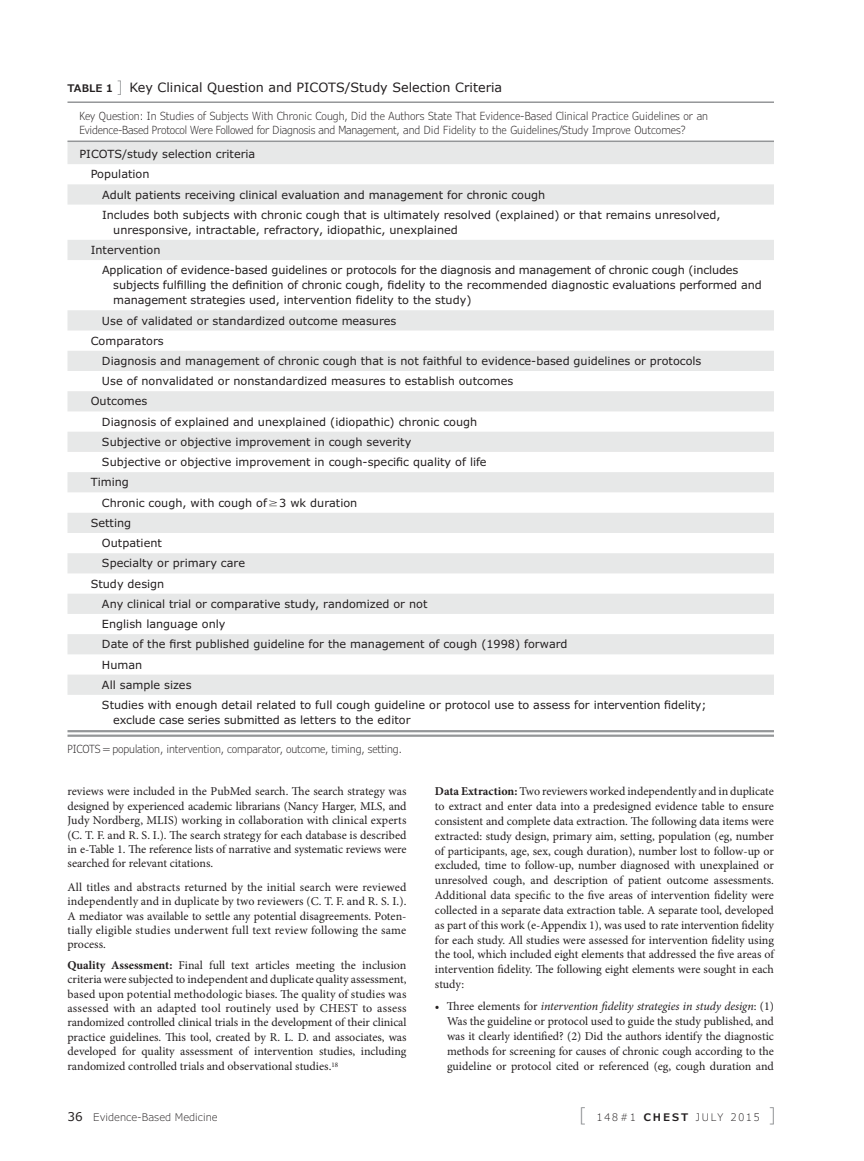
<style>
.page{position:relative;width:864px;height:1161px;background:#fff}
.page>*{position:absolute;margin:0;border:0;box-sizing:border-box;transform-origin:0 0}
.t1{font:12.75px "Verdana";color:#231f20}
.t2{font:12px/14.9px "Minion Pro";color:#231f20;text-align:justify}
.t3{font:11.25px/20.2px "Verdana Pro";color:#231f20}
.t4{font:300 condensed 11.25px/14.2px "Verdana Pro";color:#231f20}
.t5{font:300 10.5px "Verdana Pro";color:#231f20}
.t6{font:300 10.5px "Verdana Pro";letter-spacing:.18em;color:#231f20}
.s1{font-family:"Verdana Pro";font-weight:600;font-size:10.5px}
.s2{font-family:"Verdana Pro";font-weight:300;font-size:15px;color:#808285}
.s3{font-family:"Mathematical Pi One"}
.s4{font-family:"Universal Greekwith Math Pi";font-weight:400;font-stretch:normal}
.s5{font-weight:700}
.s6{font-style:italic}
.s7{font-family:"Verdana";font-weight:400;font-size:12px}
.s8{font-size:18px;color:#808285}
.s9{font-weight:600}
</style>
<div class="page">
<svg style="left:68px;top:142px;width:706px;height:553px"></svg>
<svg style="left:68px;top:732px;width:706px;height:3px"></svg>
<hr style="left:68px;top:101px;width:706px;height:2px;background:#949698">
<hr style="left:68px;top:141px;width:706px;height:1px;background:#949698">
<hr style="left:68px;top:730px;width:706px;height:2px;background:#949698">
<hr style="left:68px;top:735px;width:706px;height:2px;background:#949698">
<p class="t1" style="left:68px;top:80px;width:436px"><span class="s1">TABLE 1</span> <span class="s2">]</span> Key Clinical Question and PICOTS/Study Selection Criteria</p>
<p class="t4" style="left:80px;top:109px;width:630px">Key Question: In Studies of Subjects With Chronic Cough, Did the Authors State That Evidence-Based Clinical Practice Guidelines or an<br>Evidence-Based Protocol Were Followed for Diagnosis and Management, and Did Fidelity to the Guidelines/Study Improve Outcomes?</p>
<p class="t3" style="left:91px;top:145px;width:166px;text-indent:-11px">PICOTS/study selection criteria<br>Population</p>
<p class="t3" style="left:102px;top:185px;width:620px">Adult patients receiving clinical evaluation and management for chronic cough<br>Includes both subjects with chronic cough that is ultimately resolved (explained) or that remains unresolved,</p>
<p class="t3" style="left:91px;top:220px;width:369px;text-indent:22px">unresponsive, intractable, refractory, idiopathic, unexplained<br>Intervention</p>
<p class="t3" style="left:113px;top:264px;width:650px;line-height:15px;text-indent:-11px">Application of evidence-based guidelines or protocols for the diagnosis and management of chronic cough (includes subjects fulfilling the definition of chronic cough, fidelity to the recommended diagnostic evaluations performed and management strategies used, intervention fidelity to the study)</p>
<p class="t3" style="left:91px;top:311px;width:307px;text-indent:11px">Use of validated or standardized outcome measures<br>Comparators</p>
<p class="t3" style="left:102px;top:352px;width:601px">Diagnosis and management of chronic cough that is not faithful to evidence-based guidelines or protocols</p>
<p class="t3" style="left:102px;top:372px;width:413px">Use of nonvalidated or nonstandardized measures to establish outcomes</p>
<p class="t3" style="left:91px;top:392px;width:58px">Outcomes</p>
<p class="t3" style="left:102px;top:412px;width:377px">Diagnosis of explained and unexplained (idiopathic) chronic cough</p>
<p class="t3" style="left:102px;top:432px;width:311px">Subjective or objective improvement in cough severity</p>
<p class="t3" style="left:102px;top:453px;width:386px">Subjective or objective improvement in cough-specific quality of life</p>
<p class="t3" style="left:91px;top:473px;width:40px">Timing</p>
<p class="t3" style="left:102px;top:493px;width:257px">Chronic cough, with cough of <span class="s3">-</span> 3 wk duration</p>
<p class="t3" style="left:91px;top:514px;width:42px">Setting</p>
<p class="t3" style="left:102px;top:534px;width:61px">Outpatient</p>
<p class="t3" style="left:102px;top:554px;width:145px">Specialty or primary care</p>
<p class="t3" style="left:91px;top:574px;width:75px">Study design</p>
<p class="t3" style="left:102px;top:594px;width:327px">Any clinical trial or comparative study, randomized or not</p>
<p class="t3" style="left:102px;top:615px;width:125px">English language only</p>
<p class="t3" style="left:102px;top:635px;width:467px">Date of the first published guideline for the management of cough (1998) forward</p>
<p class="t3" style="left:102px;top:655px;width:42px">Human</p>
<p class="t3" style="left:102px;top:675px;width:91px">All sample sizes</p>
<p class="t3" style="left:102px;top:696px;width:606px">Studies with enough detail related to full cough guideline or protocol use to assess for intervention fidelity;</p>
<p class="t3" style="left:113px;top:711px;width:299px">exclude case series submitted as letters to the editor</p>
<p class="t4" style="left:67px;top:742px;width:336px">PICOTS <span class="s4">5</span> population, intervention, comparator, outcome, timing, setting.</p>
<p class="t2" style="left:68px;top:785px;width:341px;line-height:14.4px">reviews were included in the PubMed search. The search strategy was designed by experienced academic librarians (Nancy Harger, MLS, and Judy Nordberg, MLIS) working in collaboration with clinical experts (C. T. F. and R. S. I.). The search strategy for each database is described in e-Table 1. The reference lists of narrative and systematic reviews were searched for relevant citations.</p>
<p class="t2" style="left:68px;top:881px;width:341px;line-height:14.4px">All titles and abstracts returned by the initial search were reviewed independently and in duplicate by two reviewers (C. T. F. and R. S. I.).<br>A mediator was available to settle any potential disagreements. Poten&shy;tially eligible studies underwent full text review following the same process.</p>
<p class="t2" style="left:68px;top:959px;width:341px;line-height:14.4px"><span class="s5">Quality Assessment:</span> Final full text articles meeting the inclusion criteria were subjected to independent and duplicate quality assessment, based upon potential methodologic biases. The quality of studies was assessed with an adapted tool routinely used by CHEST to assess randomized controlled clinical trials in the development of their clinical practice guidelines. This tool, created by R. L. D. and associates, was developed for quality assessment of intervention studies, including randomized controlled trials and observational studies. <sup>18</sup></p>
<p class="t2" style="left:435px;top:785px;width:341px"><span class="s5">Data Extraction:</span> Two reviewers worked independently and in duplicate to extract and enter data into a predesigned evidence table to ensure consistent and complete data extraction. The following data items were extracted: study design, primary aim, setting, population (eg, number of participants, age, sex, cough duration), number lost to follow-up or excluded, time to follow-up, number diagnosed with unexplained or unresolved cough, and description of patient outcome assessments.<br>Additional data specific to the five areas of intervention fidelity were collected in a separate data extraction table. A separate tool, developed as part of this work (e-Appendix 1), was used to rate intervention fidelity for each study. All studies were assessed for intervention fidelity using the tool, which included eight elements that addressed the five areas of intervention fidelity. The following eight elements were sought in each study:</p>
<p class="t2" style="left:447px;top:1000px;width:329px;text-indent:-12px">• Three elements for <span class="s6">intervention fidelity strategies in study design</span> : (1)<br>Was the guideline or protocol used to guide the study published, and was it clearly identified? (2) Did the authors identify the diagnostic methods for screening for causes of chronic cough according to the guideline or protocol cited or referenced (eg, cough duration and</p>
<p class="t5" style="left:68px;top:1112px;width:152px"><span class="s7">36</span> Evidence-Based Medicine</p>
<p class="t6" style="left:579px;top:1112px;width:199px"><span class="s8">[</span> 148#1 <span class="s9">CHEST</span> JULY 2015 <span class="s8">]</span></p>
</div>
